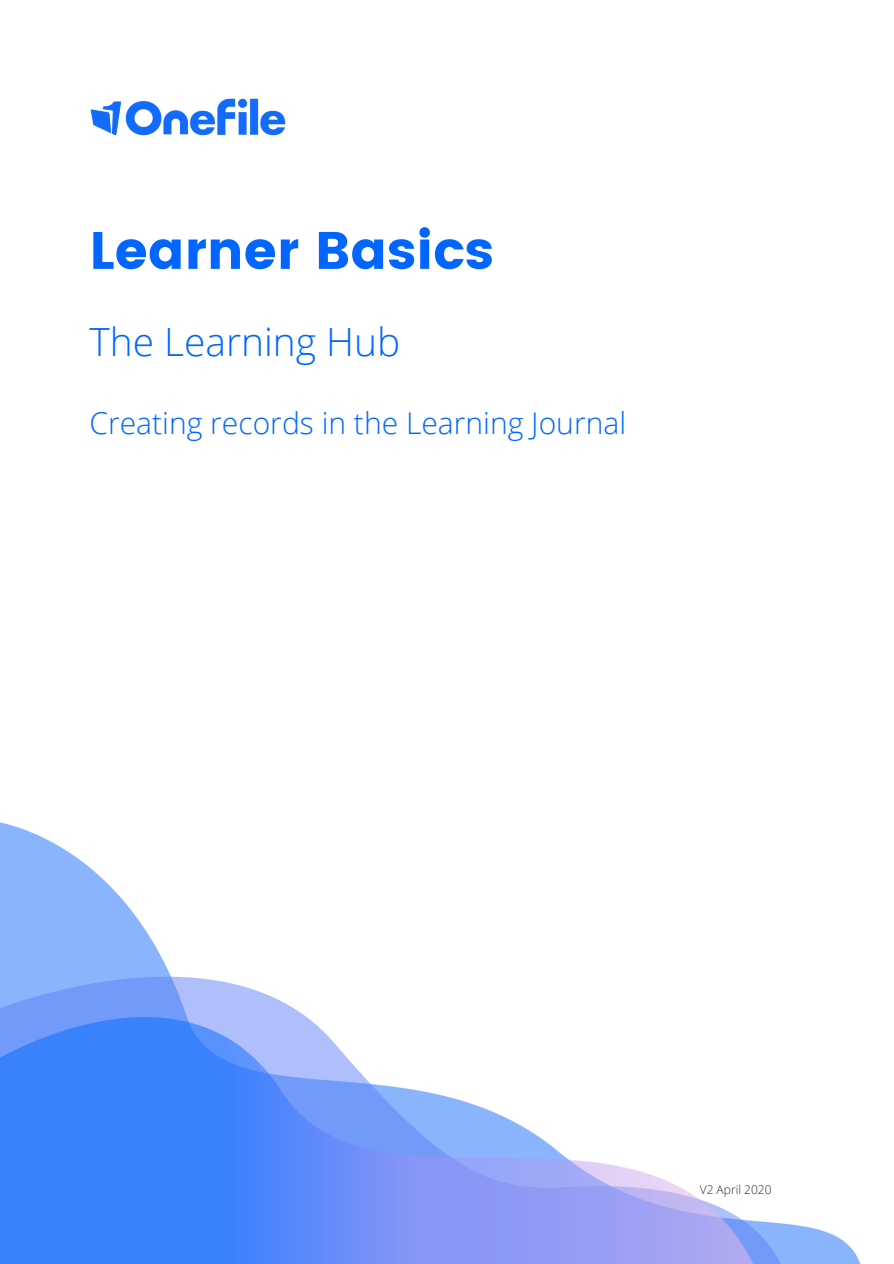
<style>
.page{position:relative;width:894px;height:1264px;background:#fff}
.page>*{position:absolute;margin:0;border:0;box-sizing:border-box;transform-origin:0 0}
.t1{font:52.5px "Poppins";color:#06f}
.t2{font:300 38.85px "Open Sans";color:#06f}
.t3{font:300 30px "Open Sans";color:#06f}
.t4{font:300 12px "Open Sans";color:#2d2d35}
</style>
<div class="page">
<img style="left:0;top:822px;width:860px;height:441px">
<img style="left:90px;top:98px;width:196px;height:38px">
<div style="left:676px;top:460px;width:187px;height:715px;background:#fff"></div>
<h1 class="t1" style="left:89px;top:220px;width:406px">Learner Basics</h1>
<p class="t2" style="left:89px;top:314px;width:312px">The Learning Hub</p>
<p class="t3" style="left:89px;top:402px;width:538px">Creating records in the Learning Journal</p>
<p class="t4" style="left:699px;top:1181px;width:73px">V2 April 2020</p>
</div>
